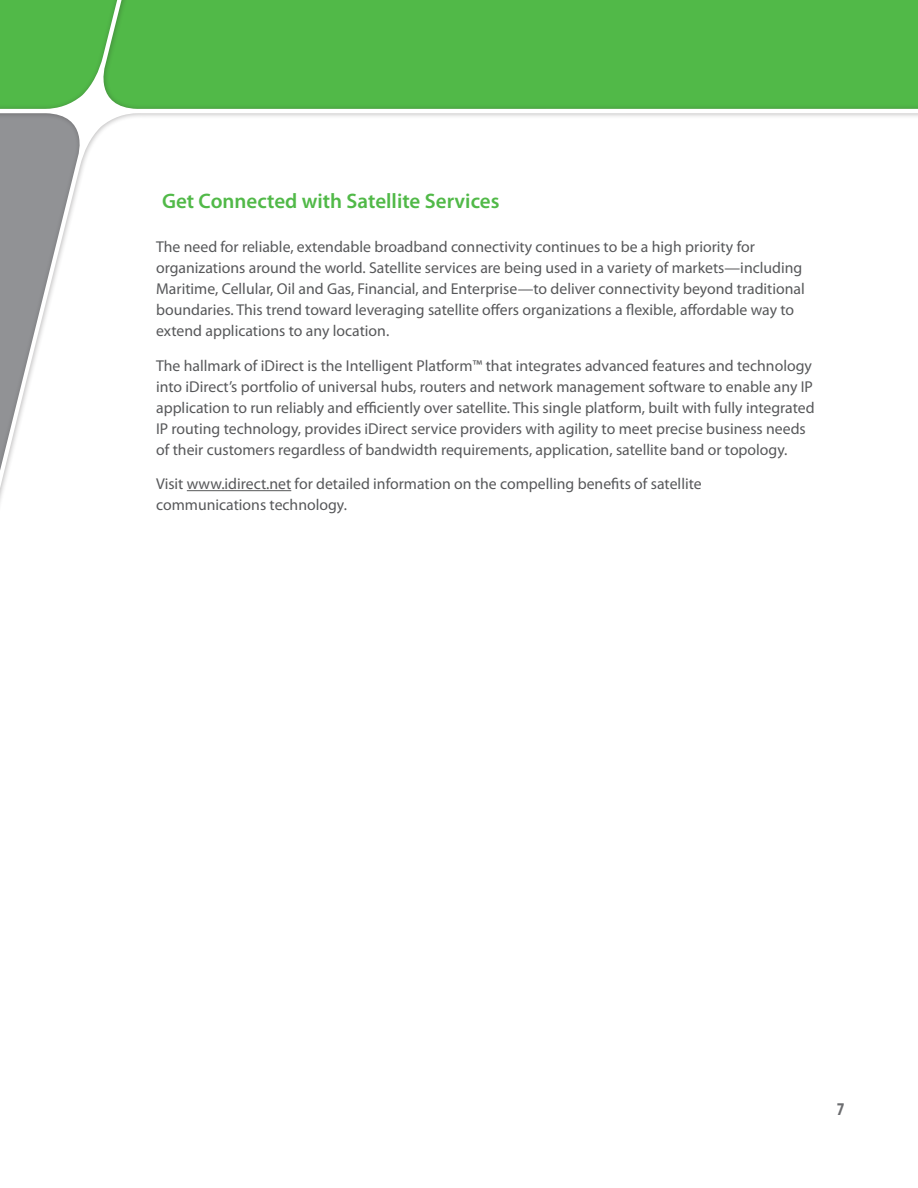
<style>
.page{position:relative;width:918px;height:1188px;background:#fff}
.page>*{position:absolute;margin:0;border:0;box-sizing:border-box;transform-origin:0 0}
.t1{font:600 21px "Myriad Pro";color:#51b948}
.t2{font:700 condensed 18px "Myriad Pro";color:#6c6d70}
.t3{font:15.75px/21px "Myriad Pro";color:#57585a}
</style>
<div class="page">
<svg style="left:0;top:0;width:918px;height:502px"></svg>
<hr style="left:187px;top:490px;width:104px;height:1px;background:#57585a">
<p class="t1" style="left:162px;top:188px;width:339px">Get Connected with Satellite Services</p>
<p class="t3" style="left:156px;top:236px;width:650px">The need for reliable, extendable broadband connectivity continues to be a high priority for organizations around the world. Satellite services are being used in a variety of markets—including Maritime, Cellular, Oil and Gas, Financial, and Enterprise—to deliver connectivity beyond traditional boundaries. This trend toward leveraging satellite offers organizations a flexible, affordable way to extend applications to any location.</p>
<p class="t3" style="left:156px;top:355px;width:660px">The hallmark of iDirect is the Intelligent Platform™ that integrates advanced features and technology into iDirect’s portfolio of universal hubs, routers and network management software to enable any IP application to run reliably and efficiently over satellite. This single platform, built with fully integrated IP routing technology, provides iDirect service providers with agility to meet precise business needs of their customers regardless of bandwidth requirements, application, satellite band or topology.</p>
<p class="t3" style="left:156px;top:473px;width:547px">Visit www.idirect.net for detailed information on the compelling benefits of satellite communications technology.</p>
<p class="t2" style="left:837px;top:1098px;width:9px">7</p>
</div>
